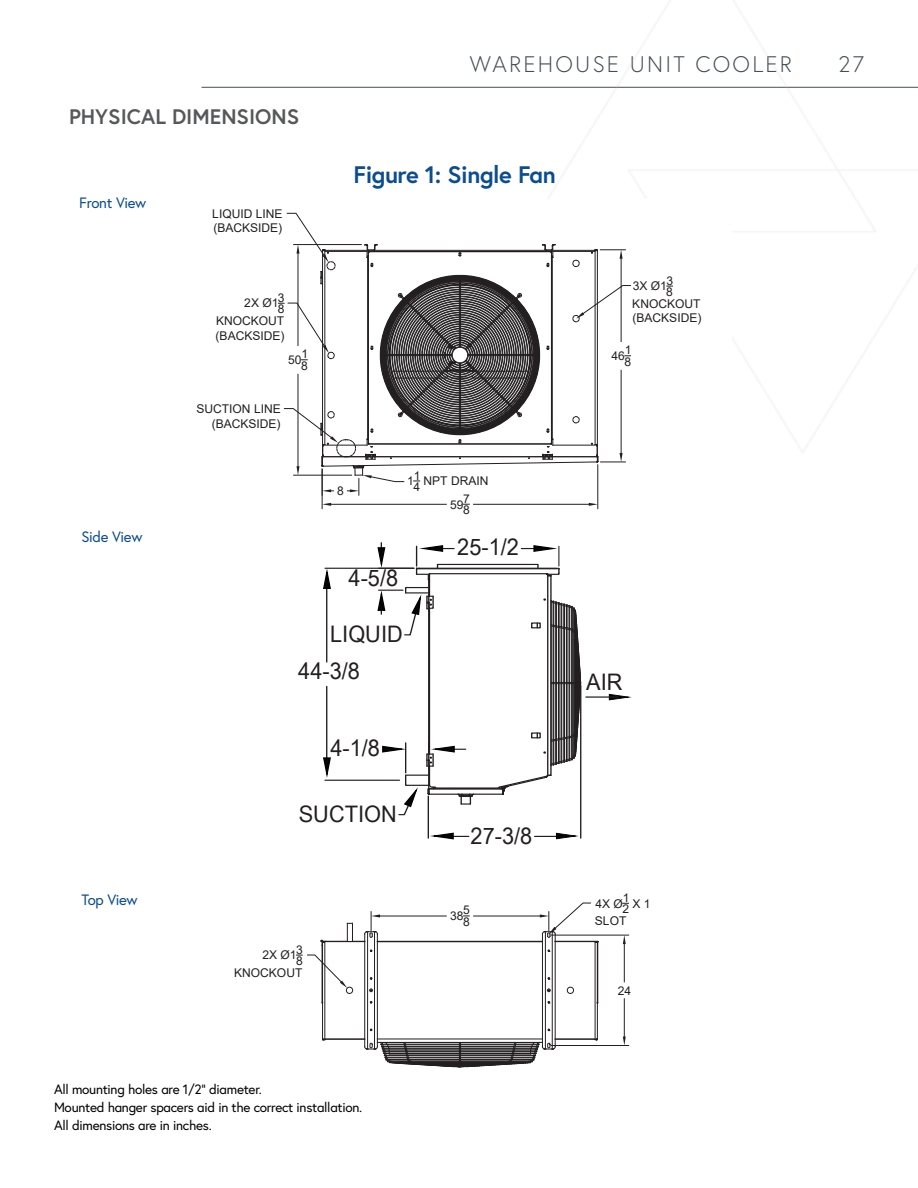
<style>
.page{position:relative;width:918px;height:1188px;background:#fff}
.page>*{position:absolute;margin:0;border:0;box-sizing:border-box;transform-origin:0 0}
.Figure_Image_Heading{font:700 23.85px "Europa";letter-spacing:-.02em;color:#0c4d90}
.t1{font:22.8px "Arial Narrow";color:#231f20;scale:1.17 1}
.t2{font:300 22.5px "Europa";letter-spacing:.1em;color:#454e56}
.Left_Align{font:700 21px "Europa";color:#57585a}
.t3{font:15px "Europa";letter-spacing:-.02em;color:#0c4d90}
.t4{font:13.5px "Europa";letter-spacing:-.02em;color:#000}
.t5{font:12px/11.6px "Arial";color:#231f20}
</style>
<div class="page">
<hr style="left:201px;top:87px;width:717px;height:1px;background:#454e56">
<img style="left:512px;top:1px;width:406px;height:451px">
<svg style="left:297px;top:902px;width:301px;height:166px"></svg>
<hr style="left:551px;top:935px;width:78px;height:1px;background:#231f20">
<hr style="left:551px;top:1045px;width:78px;height:1px;background:#231f20">
<hr style="left:624px;top:944px;width:1px;height:38px;background:#231f20">
<hr style="left:624px;top:999px;width:1px;height:38px;background:#231f20">
<svg style="left:623px;top:935px;width:3px;height:9px"></svg>
<svg style="left:623px;top:1037px;width:3px;height:8px"></svg>
<div style="left:191px;top:199px;width:541px;height:322px;background:#fff"></div>
<hr style="left:322px;top:469px;width:1px;height:40px;background:#231f20">
<hr style="left:597px;top:465px;width:1px;height:44px;background:#231f20">
<hr style="left:331px;top:504px;width:115px;height:1px;background:#231f20">
<hr style="left:474px;top:504px;width:115px;height:1px;background:#231f20">
<svg style="left:322px;top:503px;width:9px;height:3px"></svg>
<svg style="left:589px;top:503px;width:9px;height:3px"></svg>
<svg style="left:278px;top:212px;width:353px;height:283px"></svg>
<hr style="left:580px;top:685px;width:1px;height:153px;background:#231f20">
<hr style="left:428px;top:796px;width:1px;height:42px;background:#231f20">
<hr style="left:535px;top:836px;width:32px;height:1px;background:#231f20">
<hr style="left:325px;top:568px;width:89px;height:1px;background:#231f20">
<hr style="left:325px;top:780px;width:74px;height:1px;background:#231f20">
<hr style="left:326px;top:580px;width:1px;height:82px;background:#231f20">
<hr style="left:326px;top:686px;width:1px;height:82px;background:#231f20">
<svg style="left:427px;top:832px;width:42px;height:8px"></svg>
<svg style="left:556px;top:833px;width:22px;height:6px"></svg>
<svg style="left:323px;top:757px;width:9px;height:24px"></svg>
<svg style="left:323px;top:567px;width:9px;height:23px"></svg>
<svg style="left:377px;top:543px;width:204px;height:276px"></svg>
<svg style="left:609px;top:694px;width:22px;height:6px"></svg>
<hr style="left:586px;top:696px;width:32px;height:2px;background:#231f20">
<p class="Left_Align" style="left:69px;top:103px;width:232px">PHYSICAL DIMENSIONS</p>
<p class="t3" style="left:79px;top:194px;width:68px">Front View</p>
<p class="t5" style="left:212px;top:206px;width:72px;line-height:14.5px">LIQUID LINE (BACKSIDE)</p>
<p class="t5" style="left:216px;top:292px;width:70px;text-align:right">3<br>8<br>KNOCKOUT</p>
<p class="t5" style="left:216px;top:329px;width:70px">(BACKSIDE)</p>
<p class="t5" style="left:244px;top:297px;width:36px">2X Ø1</p>
<h3 class="t2" style="left:470px;top:50px;width:324px">WAREHOUSE UNIT COOLER</h3>
<h3 class="t2" style="left:838px;top:50px;width:27px">27</h3>
<p class="Figure_Image_Heading" style="left:354px;top:158px;width:204px">Figure 1: Single Fan</p>
<p class="t5" style="left:632px;top:275px;width:70px;text-align:center">3<br>8<br>KNOCKOUT</p>
<p class="t5" style="left:632px;top:312px;width:70px">(BACKSIDE)</p>
<p class="t5" style="left:633px;top:280px;width:36px">3X Ø1</p>
<p class="t3" style="left:81px;top:528px;width:63px">Side View</p>
<p class="t3" style="left:81px;top:890px;width:58px">Top View</p>
<p class="t5" style="left:288px;top:354px;width:15px">50</p>
<p class="t5" style="left:301px;top:348px;width:9px">1<br>8</p>
<p class="t5" style="left:611px;top:350px;width:15px">46</p>
<p class="t5" style="left:624px;top:344px;width:9px">1<br>8</p>
<p class="t5" style="left:197px;top:402px;width:86px;line-height:14.5px;text-align:right">SUCTION LINE (BACKSIDE)</p>
<p class="t5" style="left:337px;top:485px;width:8px">8</p>
<p class="t1" style="left:349px;top:562px;width:44px">4-5/8</p>
<p class="t5" style="left:407px;top:475px;width:8px">1</p>
<p class="t5" style="left:414px;top:470px;width:8px">1<br>4</p>
<p class="t5" style="left:424px;top:475px;width:66px">NPT DRAIN</p>
<p class="t5" style="left:450px;top:498px;width:15px">59</p>
<p class="t5" style="left:463px;top:493px;width:8px">7<br>8</p>
<p class="t1" style="left:457px;top:530px;width:54px">25-1/2</p>
<p class="t1" style="left:330px;top:617px;width:64px">LIQUID</p>
<p class="t1" style="left:298px;top:654px;width:54px">44-3/8</p>
<p class="t1" style="left:586px;top:665px;width:33px">AIR</p>
<p class="t1" style="left:330px;top:732px;width:44px">4-1/8</p>
<p class="t1" style="left:299px;top:798px;width:85px">SUCTION</p>
<p class="t1" style="left:471px;top:820px;width:54px">27-3/8</p>
<p class="t5" style="left:450px;top:910px;width:15px">38</p>
<p class="t5" style="left:463px;top:904px;width:8px">5<br>8</p>
<p class="t5" style="left:595px;top:898px;width:29px">4X Ø</p>
<p class="t5" style="left:622px;top:892px;width:9px">1<br>2</p>
<p class="t5" style="left:632px;top:898px;width:20px">X 1</p>
<p class="t5" style="left:595px;top:915px;width:33px">SLOT</p>
<p class="t5" style="left:234px;top:944px;width:70px;text-align:right">3<br>8<br>KNOCKOUT</p>
<p class="t5" style="left:262px;top:949px;width:36px">2X Ø1</p>
<p class="t5" style="left:618px;top:985px;width:15px">24</p>
<p class="t4" style="left:54px;top:1081px;width:209px">All mounting holes are 1/2” diameter.</p>
<p class="t4" style="left:54px;top:1099px;width:310px">Mounted hanger spacers aid in the correct installation.</p>
<p class="t4" style="left:54px;top:1117px;width:159px">All dimensions are in inches.</p>
<p class="t5" style="left:212px;top:1094px;width:72px;line-height:14.5px">LIQUID LINE (BACKSIDE)</p>
</div>
